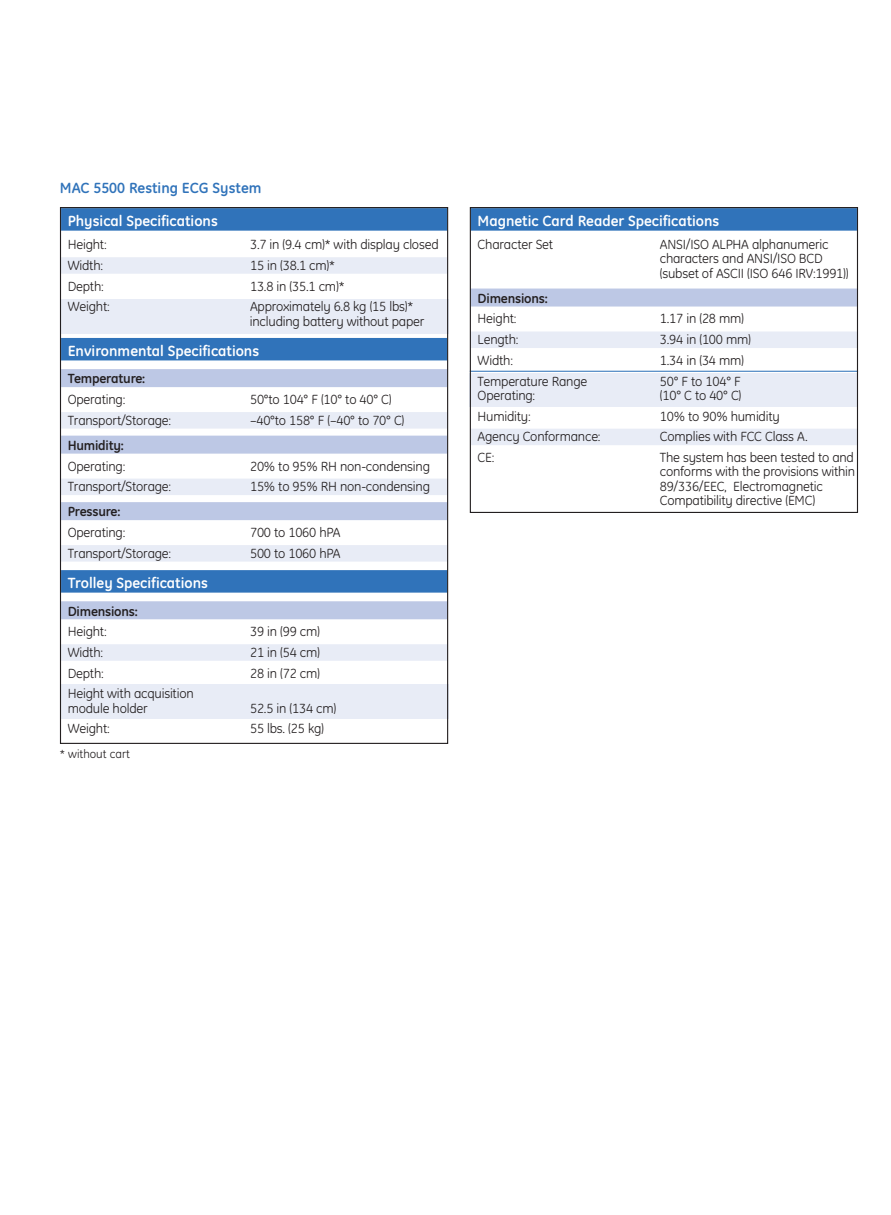
<style>
.page{position:relative;width:891px;height:1215px;background:#fff}
.page>*{position:absolute;margin:0;border:0;box-sizing:border-box;transform-origin:0 0}
.t1{font:700 15px "GE Inspira";color:#fff}
.t2{font:700 15px "GE Inspira";color:#3073ba}
.t3{font:13.5px/14.2px "GE Inspira";letter-spacing:-.015em;color:#231f20}
.t4{font:700 13.5px "GE Inspira";letter-spacing:-.015em;color:#231f20}
.t5{font:12px "GE Inspira";color:#231f20}
</style>
<div class="page">
<hr style="left:470px;top:371px;width:388px;height:1px;background:#3073ba">
<div style="left:470px;top:373px;width:388px;height:34px;background:#e8ecf6"></div>
<div style="left:60px;top:685px;width:388px;height:34px;background:#e8ecf6"></div>
<div style="left:60px;top:299px;width:388px;height:34px;background:#e8ecf6"></div>
<div style="left:61px;top:208px;width:386px;height:23px;background:#3073ba"></div>
<div style="left:61px;top:257px;width:386px;height:17px;background:#e8ecf6"></div>
<div style="left:61px;top:338px;width:386px;height:22px;background:#3073ba"></div>
<div style="left:61px;top:369px;width:386px;height:18px;background:#bdc8e5"></div>
<div style="left:61px;top:412px;width:386px;height:17px;background:#e8ecf6"></div>
<div style="left:61px;top:436px;width:386px;height:18px;background:#bdc8e5"></div>
<div style="left:61px;top:479px;width:386px;height:16px;background:#e8ecf6"></div>
<div style="left:61px;top:502px;width:386px;height:18px;background:#bdc8e5"></div>
<div style="left:61px;top:545px;width:386px;height:17px;background:#e8ecf6"></div>
<div style="left:61px;top:570px;width:386px;height:23px;background:#3073ba"></div>
<div style="left:61px;top:601px;width:386px;height:18px;background:#bdc8e5"></div>
<div style="left:61px;top:644px;width:386px;height:17px;background:#e8ecf6"></div>
<div style="left:471px;top:208px;width:386px;height:23px;background:#3073ba"></div>
<div style="left:471px;top:289px;width:386px;height:18px;background:#bdc8e5"></div>
<div style="left:471px;top:332px;width:386px;height:16px;background:#e8ecf6"></div>
<div style="left:471px;top:429px;width:386px;height:16px;background:#e8ecf6"></div>
<div style="left:470px;top:207px;width:388px;height:306px;border:1px solid #231f20"></div>
<p class="t2" style="left:60px;top:183px;width:203px">MAC 5500 Resting ECG System</p>
<p class="t1" style="left:68px;top:216px;width:152px">Physical Specifications</p>
<p class="t3" style="left:68px;top:239px;width:40px">Height:</p>
<p class="t3" style="left:250px;top:239px;width:190px">3.7 in (9.4 cm)* with display closed</p>
<p class="t3" style="left:68px;top:260px;width:37px">Width:</p>
<p class="t3" style="left:250px;top:260px;width:87px">15 in (38.1 cm)*</p>
<p class="t3" style="left:68px;top:280px;width:38px">Depth:</p>
<p class="t3" style="left:250px;top:280px;width:96px">13.8 in (35.1 cm)*</p>
<p class="t3" style="left:68px;top:301px;width:44px">Weight:</p>
<p class="t3" style="left:250px;top:301px;width:176px">Approximately 6.8 kg (15 lbs)* including battery without paper</p>
<p class="t1" style="left:68px;top:346px;width:193px">Environmental Specifications</p>
<p class="t4" style="left:68px;top:374px;width:79px">Temperature:</p>
<p class="t3" style="left:68px;top:394px;width:59px">Operating:</p>
<p class="t3" style="left:250px;top:394px;width:143px">50°to 104° F (10° to 40° C)</p>
<p class="t3" style="left:68px;top:414px;width:105px">Transport/Storage:</p>
<p class="t3" style="left:250px;top:414px;width:156px">–40°to 158° F (–40° to 70° C)</p>
<p class="t4" style="left:68px;top:440px;width:58px">Humidity:</p>
<p class="t3" style="left:68px;top:460px;width:59px">Operating:</p>
<p class="t3" style="left:250px;top:460px;width:182px">20% to 95% RH non-condensing</p>
<p class="t3" style="left:68px;top:481px;width:105px">Transport/Storage:</p>
<p class="t3" style="left:250px;top:481px;width:182px">15% to 95% RH non-condensing</p>
<p class="t4" style="left:68px;top:507px;width:54px">Pressure:</p>
<p class="t3" style="left:68px;top:527px;width:59px">Operating:</p>
<p class="t3" style="left:250px;top:527px;width:92px">700 to 1060 hPA</p>
<p class="t3" style="left:68px;top:547px;width:105px">Transport/Storage:</p>
<p class="t3" style="left:250px;top:547px;width:92px">500 to 1060 hPA</p>
<p class="t1" style="left:68px;top:578px;width:142px">Trolley Specifications</p>
<p class="t4" style="left:68px;top:606px;width:72px">Dimensions:</p>
<p class="t3" style="left:68px;top:626px;width:40px">Height:</p>
<p class="t3" style="left:250px;top:626px;width:72px">39 in (99 cm)</p>
<p class="t3" style="left:68px;top:647px;width:37px">Width:</p>
<p class="t3" style="left:250px;top:647px;width:72px">21 in (54 cm)</p>
<p class="t3" style="left:68px;top:667px;width:38px">Depth:</p>
<p class="t3" style="left:250px;top:667px;width:72px">28 in (72 cm)</p>
<p class="t3" style="left:68px;top:688px;width:127px">Height with acquisition module holder</p>
<p class="t3" style="left:250px;top:702px;width:88px">52.5 in (134 cm)</p>
<p class="t3" style="left:68px;top:723px;width:44px">Weight:</p>
<p class="t3" style="left:250px;top:723px;width:76px">55 lbs. (25 kg)</p>
<p class="t5" style="left:60px;top:750px;width:72px">* without cart</p>
<p class="t1" style="left:478px;top:216px;width:243px">Magnetic Card Reader Specifications</p>
<p class="t3" style="left:478px;top:239px;width:77px">Character Set</p>
<p class="t3" style="left:660px;top:239px;width:191px">ANSI/ISO ALPHA alphanumeric characters and ANSI/ISO BCD (subset of ASCII (ISO 646 IRV:1991))</p>
<p class="t4" style="left:478px;top:293px;width:72px">Dimensions:</p>
<p class="t3" style="left:478px;top:313px;width:40px">Height:</p>
<p class="t3" style="left:660px;top:313px;width:86px">1.17 in (28 mm)</p>
<p class="t3" style="left:478px;top:334px;width:42px">Length:</p>
<p class="t3" style="left:660px;top:334px;width:93px">3.94 in (100 mm)</p>
<p class="t3" style="left:478px;top:355px;width:37px">Width:</p>
<p class="t3" style="left:660px;top:355px;width:86px">1.34 in (34 mm)</p>
<p class="t3" style="left:478px;top:375px;width:111px">Temperature Range</p>
<p class="t3" style="left:660px;top:375px;width:82px">50° F to 104° F</p>
<p class="t3" style="left:478px;top:390px;width:59px">Operating:</p>
<p class="t3" style="left:660px;top:390px;width:83px">(10° C to 40° C)</p>
<p class="t3" style="left:478px;top:410px;width:55px">Humidity:</p>
<p class="t3" style="left:660px;top:410px;width:121px">10% to 90% humidity</p>
<p class="t3" style="left:478px;top:431px;width:125px">Agency Conformance:</p>
<p class="t3" style="left:660px;top:431px;width:149px">Complies with FCC Class A.</p>
<p class="t3" style="left:478px;top:452px;width:18px">CE:</p>
<p class="t3" style="left:660px;top:452px;width:197px">The system has been tested to and conforms with the provisions within<br>89/336/EEC, Electromagnetic<br>Compatibility directive (EMC)</p>
</div>
